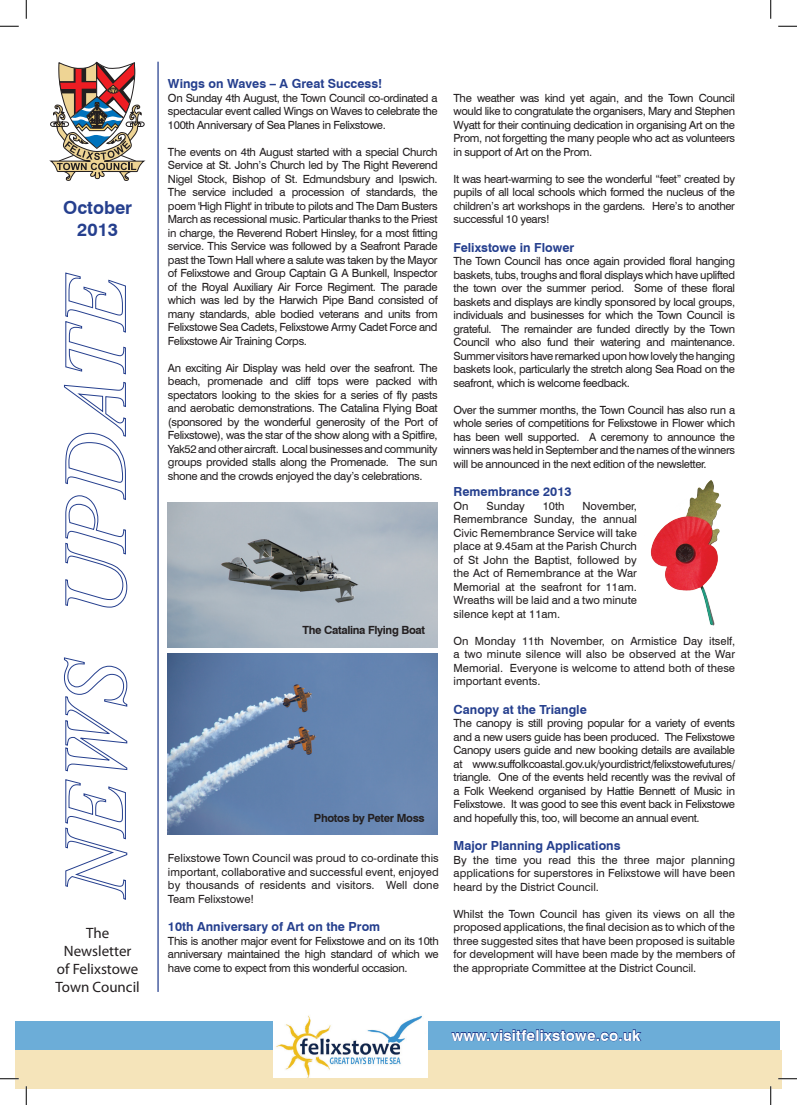
<style>
.page{position:relative;width:797px;height:1105px;background:#fff}
.page>*{position:absolute;margin:0;border:0;box-sizing:border-box;transform-origin:0 0}
.t1{font:700 18px/21.6px "Swiss 721 BT";color:#253f8e;text-align:center}
.t2{font:15px/18px "Myriad Pro";color:#231f20;text-align:center}
.t3{font:700 15px "Swiss 721 BT";letter-spacing:.02em;color:#fff}
.t4{font:700 12.5px "Swiss 721 BT";color:#253f8e}
.t5{font:11.25px/13.5px "Swiss 721 BT";letter-spacing:-.03em;color:#231f20;text-align:justify}
.t6{font:700 11.25px "Swiss 721 BT";letter-spacing:-.03em;color:#231f20}
</style>
<div class="page">
<svg style="left:50px;top:62px;width:94px;height:119px"></svg>
<hr style="left:157px;top:62px;width:2px;height:930px;background:#253f8e">
<svg style="left:65px;top:779px;width:63px;height:121px"></svg>
<svg style="left:63px;top:657px;width:65px;height:115px"></svg>
<svg style="left:63px;top:381px;width:65px;height:227px"></svg>
<svg style="left:65px;top:272px;width:61px;height:103px"></svg>
<div style="left:16px;top:1021px;width:763px;height:29px;background:#6cadd8"></div>
<div style="left:16px;top:1050px;width:765px;height:38px;background:#f5e4ba"></div>
<img style="left:273px;top:1015px;width:154px;height:63px">
<svg style="left:451px;top:1029px;width:191px;height:12px"></svg>
<img style="left:650px;top:480px;width:71px;height:146px">
<img style="left:168px;top:653px;width:269px;height:181px">
<img style="left:168px;top:502px;width:269px;height:145px">
<svg style="left:0;top:25px;width:19px;height:2px"></svg>
<svg style="left:778px;top:25px;width:19px;height:2px"></svg>
<svg style="left:0;top:1078px;width:19px;height:1px"></svg>
<svg style="left:778px;top:1078px;width:19px;height:1px"></svg>
<svg style="left:25px;top:0;width:2px;height:19px"></svg>
<svg style="left:25px;top:1086px;width:2px;height:19px"></svg>
<svg style="left:770px;top:0;width:1px;height:19px"></svg>
<svg style="left:770px;top:1086px;width:1px;height:19px"></svg>
<h1 class="t1" style="left:63px;top:197px;width:70px">October<br>2013</h1>
<h2 class="t2" style="left:56px;top:923px;width:86px">The<br>Newsletter<br>of Felixstowe<br>Town Council</h2>
<p class="t4" style="left:168px;top:76px;width:216px">Wings on Waves – A Great Success!</p>
<p class="t5" style="left:168px;top:91px;width:271px">On Sunday 4th August, the Town Council co-ordinated a spectacular event called Wings on Waves to celebrate the 100th Anniversary of Sea Planes in Felixstowe.</p>
<p class="t5" style="left:168px;top:145px;width:271px">The events on 4th August started with a special Church Service at St. John’s Church led by The Right Reverend Nigel Stock, Bishop of St. Edmundsbury and Ipswich.<br>The service included a procession of standards, the poem 'High Flight' in tribute to pilots and The Dam Busters March as recessional music. Particular thanks to the Priest in charge, the Reverend Robert Hinsley, for a most fitting service. This Service was followed by a Seafront Parade past the Town Hall where a salute was taken by the Mayor of Felixstowe and Group Captain G A Bunkell, Inspector of the Royal Auxiliary Air Force Regiment. The parade which was led by the Harwich Pipe Band consisted of many standards, able bodied veterans and units from Felixstowe Sea Cadets, Felixstowe Army Cadet Force and Felixstowe Air Training Corps.</p>
<p class="t5" style="left:168px;top:361px;width:271px">An exciting Air Display was held over the seafront. The beach, promenade and cliff tops were packed with spectators looking to the skies for a series of fly pasts and aerobatic demonstrations. The Catalina Flying Boat (sponsored by the wonderful generosity of the Port of Felixstowe), was the star of the show along with a Spitfire, Yak52 and other aircraft. Local businesses and community groups provided stalls along the Promenade. The sun shone and the crowds enjoyed the day’s celebrations.</p>
<p class="t6" style="left:302px;top:623px;width:124px">The Catalina Flying Boat</p>
<p class="t6" style="left:314px;top:811px;width:112px">Photos by Peter Moss</p>
<p class="t5" style="left:168px;top:851px;width:272px">Felixstowe Town Council was proud to co-ordinate this important, collaborative and successful event, enjoyed by thousands of residents and visitors. Well done Team Felixstowe!</p>
<p class="t4" style="left:168px;top:919px;width:214px">10th Anniversary of Art on the Prom</p>
<p class="t5" style="left:168px;top:934px;width:272px">This is another major event for Felixstowe and on its 10th anniversary maintained the high standard of which we have come to expect from this wonderful occasion.</p>
<p class="t5" style="left:453px;top:91px;width:283px">The weather was kind yet again, and the Town Council would like to congratulate the organisers, Mary and Stephen Wyatt for their continuing dedication in organising Art on the Prom, not forgetting the many people who act as volunteers in support of Art on the Prom.</p>
<p class="t5" style="left:453px;top:172px;width:283px">It was heart-warming to see the wonderful “feet” created by pupils of all local schools which formed the nucleus of the children’s art workshops in the gardens. Here’s to another successful 10 years!</p>
<p class="t4" style="left:453px;top:240px;width:122px">Felixstowe in Flower</p>
<p class="t5" style="left:453px;top:254px;width:283px">The Town Council has once again provided floral hanging baskets, tubs, troughs and floral displays which have uplifted the town over the summer period. Some of these floral baskets and displays are kindly sponsored by local groups, individuals and businesses for which the Town Council is grateful. The remainder are funded directly by the Town Council who also fund their watering and maintenance.<br>Summer visitors have remarked upon how lovely the hanging baskets look, particularly the stretch along Sea Road on the seafront, which is welcome feedback.</p>
<p class="t5" style="left:453px;top:403px;width:283px">Over the summer months, the Town Council has also run a whole series of competitions for Felixstowe in Flower which has been well supported. A ceremony to announce the winners was held in September and the names of the winners will be announced in the next edition of the newsletter.</p>
<p class="t4" style="left:453px;top:484px;width:119px">Remembrance 2013</p>
<p class="t5" style="left:453px;top:499px;width:17px">On</p>
<p class="t5" style="left:486px;top:499px;width:40px">Sunday</p>
<p class="t5" style="left:543px;top:499px;width:23px">10th</p>
<p class="t5" style="left:453px;top:499px;width:185px;text-indent:129px">November, Remembrance Sunday, the annual Civic Remembrance Service will take place at 9.45am at the Parish Church of St John the Baptist, followed by the Act of Remembrance at the War Memorial at the seafront for 11am.<br>Wreaths will be laid and a two minute silence kept at 11am.</p>
<p class="t5" style="left:453px;top:634px;width:283px">On Monday 11th November, on Armistice Day itself, a two minute silence will also be observed at the War Memorial. Everyone is welcome to attend both of these important events.</p>
<p class="t4" style="left:453px;top:702px;width:135px">Canopy at the Triangle</p>
<p class="t5" style="left:453px;top:716px;width:283px">The canopy is still proving popular for a variety of events and a new users guide has been produced. The Felixstowe Canopy users guide and new booking details are available at www.suffolkcoastal.gov.uk/yourdistrict/felixstowefutures/ triangle. One of the events held recently was the revival of a Folk Weekend organised by Hattie Bennett of Music in Felixstowe. It was good to see this event back in Felixstowe and hopefully this, too, will become an annual event.</p>
<p class="t4" style="left:453px;top:838px;width:168px">Major Planning Applications</p>
<p class="t5" style="left:453px;top:853px;width:283px">By the time you read this the three major planning applications for superstores in Felixstowe will have been heard by the District Council.</p>
<p class="t5" style="left:453px;top:907px;width:283px">Whilst the Town Council has given its views on all the proposed applications, the final decision as to which of the three suggested sites that have been proposed is suitable for development will have been made by the members of the appropriate Committee at the District Council.</p>
<h2 class="t3" style="left:452px;top:1026px;width:190px">www.visitfelixstowe.co.uk</h2>
</div>
